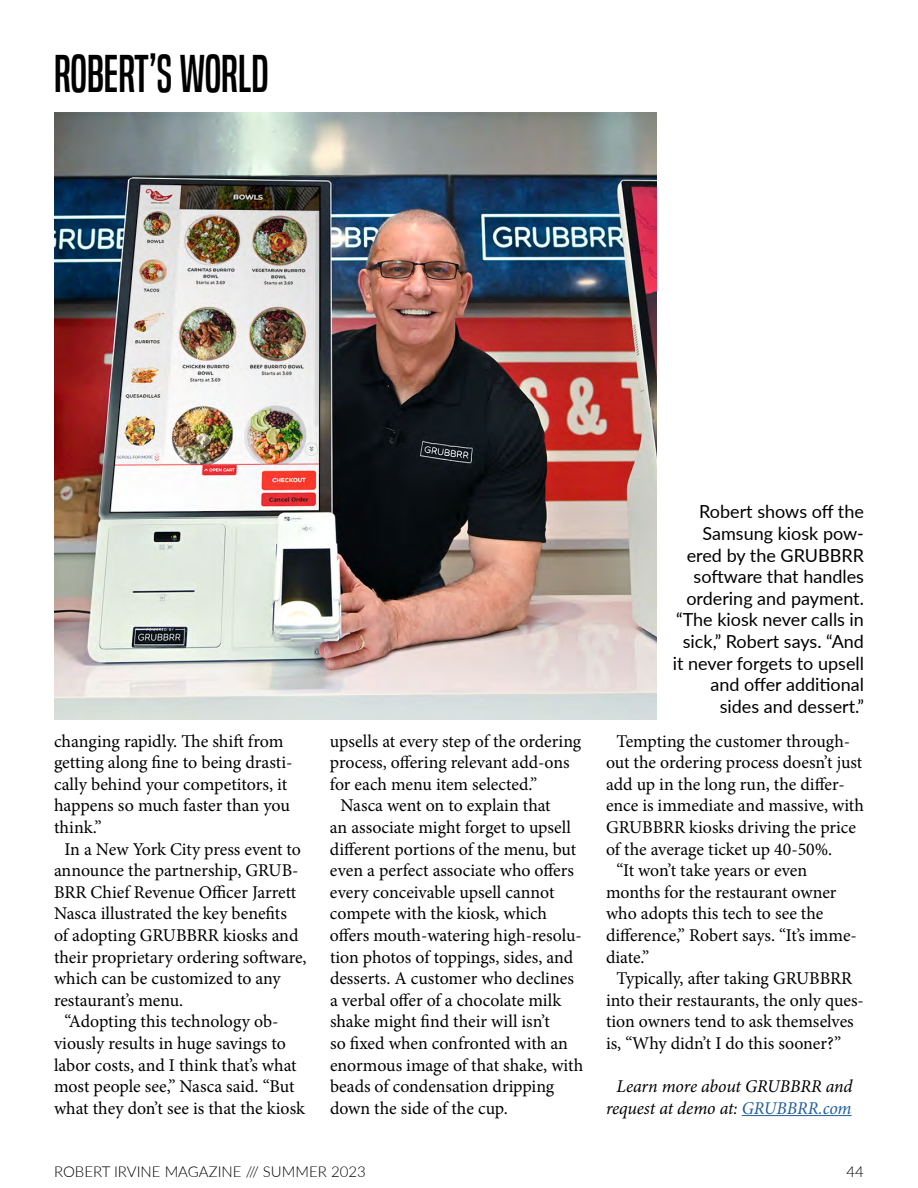
<style>
.page{position:relative;width:918px;height:1188px;background:#fff}
.page>*{position:absolute;margin:0;border:0;box-sizing:border-box;transform-origin:0 0}
.t1{font:49.5px "Built Titling Rg";color:#000}
.t2{font:18px "Minion Pro";color:#000}
.t3{font:18px/21.6px "Lato";color:#000;text-align:right}
.t4{font:italic 18px/21.6px "Minion Pro";letter-spacing:-.005em;color:#000;text-align:center}
.t5{font:300 15px "Lato";color:#000}
.s1{color:#215e9e}
</style>
<div class="page">
<hr style="left:742px;top:1115px;width:110px;height:1px;background:#215e9e">
<img style="left:54px;top:112px;width:603px;height:608px">
<h1 class="t1" style="left:54px;top:44px;width:216px">ROBERT’S WORLD</h1>
<p class="t2" style="left:54px;top:729px;width:231px">changing rapidly. The shift from</p>
<p class="t2" style="left:54px;top:750px;width:240px">getting along fine to being drasti-</p>
<p class="t2" style="left:54px;top:772px;width:235px">cally behind your competitors, it</p>
<p class="t2" style="left:54px;top:794px;width:238px">happens so much faster than you</p>
<p class="t2" style="left:54px;top:815px;width:49px">think.”</p>
<p class="t2" style="left:64px;top:837px;width:238px">In a New York City press event to</p>
<p class="t2" style="left:54px;top:858px;width:246px">announce the partnership, GRUB-</p>
<p class="t2" style="left:54px;top:880px;width:244px">BRR Chief Revenue Officer Jarrett</p>
<p class="t2" style="left:54px;top:902px;width:234px">Nasca illustrated the key benefits</p>
<p class="t2" style="left:54px;top:923px;width:246px">of adopting GRUBBRR kiosks and</p>
<p class="t2" style="left:54px;top:945px;width:254px">their proprietary ordering software,</p>
<p class="t2" style="left:54px;top:966px;width:228px">which can be customized to any</p>
<p class="t2" style="left:54px;top:988px;width:131px">restaurant’s menu.</p>
<p class="t2" style="left:64px;top:1010px;width:215px">“Adopting this technology ob-</p>
<p class="t2" style="left:54px;top:1031px;width:233px">viously results in huge savings to</p>
<p class="t2" style="left:54px;top:1053px;width:244px">labor costs, and I think that’s what</p>
<p class="t2" style="left:54px;top:1074px;width:242px">most people see,” Nasca said. “But</p>
<p class="t2" style="left:54px;top:1096px;width:253px">what they don’t see is that the kiosk</p>
<p class="t2" style="left:330px;top:729px;width:253px">upsells at every step of the ordering</p>
<p class="t2" style="left:330px;top:750px;width:241px">process, offering relevant add-ons</p>
<p class="t2" style="left:330px;top:772px;width:209px">for each menu item selected.”</p>
<p class="t2" style="left:340px;top:794px;width:212px">Nasca went on to explain that</p>
<p class="t2" style="left:330px;top:815px;width:242px">an associate might forget to upsell</p>
<p class="t2" style="left:330px;top:837px;width:248px">different portions of the menu, but</p>
<p class="t2" style="left:330px;top:858px;width:245px">even a perfect associate who offers</p>
<p class="t2" style="left:330px;top:880px;width:226px">every conceivable upsell cannot</p>
<p class="t2" style="left:330px;top:902px;width:218px">compete with the kiosk, which</p>
<p class="t2" style="left:330px;top:923px;width:253px">offers mouth-watering high-resolu-</p>
<p class="t2" style="left:330px;top:945px;width:245px">tion photos of toppings, sides, and</p>
<p class="t2" style="left:330px;top:966px;width:245px">desserts. A customer who declines</p>
<p class="t2" style="left:330px;top:988px;width:233px">a verbal offer of a chocolate milk</p>
<p class="t2" style="left:330px;top:1010px;width:221px">shake might find their will isn’t</p>
<p class="t2" style="left:330px;top:1031px;width:239px">so fixed when confronted with an</p>
<p class="t2" style="left:330px;top:1053px;width:255px">enormous image of that shake, with</p>
<p class="t2" style="left:330px;top:1074px;width:226px">beads of condensation dripping</p>
<p class="t2" style="left:330px;top:1096px;width:179px">down the side of the cup.</p>
<p class="t3" style="left:673px;top:500px;width:193px">Robert shows off the<br>Samsung kiosk pow&shy;ered by the GRUBBRR software that handles ordering and payment. “The kiosk never calls in sick,” Robert says. “And it never forgets to upsell and offer additional sides and dessert.”</p>
<p class="t2" style="left:616px;top:729px;width:235px">Tempting the customer through-</p>
<p class="t2" style="left:606px;top:750px;width:258px">out the ordering process doesn’t just</p>
<p class="t2" style="left:606px;top:772px;width:240px">add up in the long run, the differ-</p>
<p class="t2" style="left:606px;top:794px;width:259px">ence is immediate and massive, with</p>
<p class="t2" style="left:606px;top:815px;width:252px">GRUBBRR kiosks driving the price</p>
<p class="t2" style="left:606px;top:837px;width:228px">of the average ticket up 40-50%.</p>
<p class="t2" style="left:616px;top:858px;width:192px">“It won’t take years or even</p>
<p class="t2" style="left:606px;top:880px;width:232px">months for the restaurant owner</p>
<p class="t2" style="left:606px;top:902px;width:219px">who adopts this tech to see the</p>
<p class="t2" style="left:606px;top:923px;width:253px">difference,” Robert says. “It’s imme-</p>
<p class="t2" style="left:606px;top:945px;width:45px">diate.”</p>
<p class="t2" style="left:616px;top:966px;width:237px">Typically, after taking GRUBBRR</p>
<p class="t2" style="left:606px;top:988px;width:260px">into their restaurants, the only ques-</p>
<p class="t2" style="left:606px;top:1010px;width:249px">tion owners tend to ask themselves</p>
<p class="t2" style="left:606px;top:1031px;width:237px">is, “Why didn’t I do this sooner?”</p>
<p class="t4" style="left:606px;top:1076px;width:248px">Learn more about GRUBBRR and request at demo at: <span class="s1">GRUBBRR.com</span></p>
<p class="t5" style="left:54px;top:1161px;width:313px">ROBERT IRVINE MAGAZINE /// SUMMER 2023</p>
<p class="t5" style="left:847px;top:1161px;width:19px">44</p>
</div>
